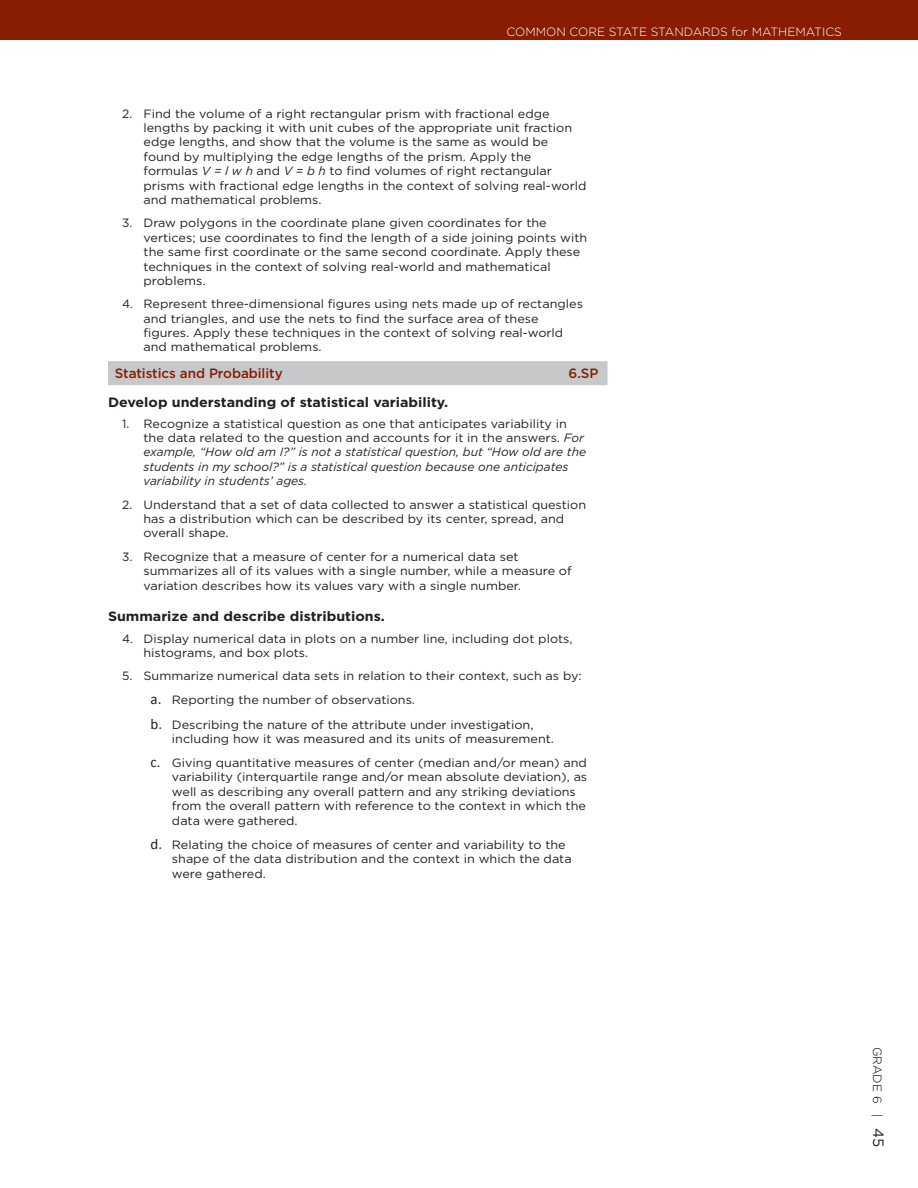
<style>
.page{position:relative;width:918px;height:1188px;background:#fff}
.page>*{position:absolute;margin:0;border:0;box-sizing:border-box;transform-origin:0 0}
.t1{font:700 13.5px "Gotham";color:#231f20;scale:1.05 1}
.t2{font:500 13.5px "Gotham";letter-spacing:-.005em;color:#891d02}
.t3{font:12px/14.4px "Gotham";color:#231f20}
.t4{font:12px/14.4px "Gotham";color:#231f20;scale:1.05 1}
.t5{font:italic 12px/14.4px "Gotham";color:#231f20}
.t6{font:300 12px "Gotham";color:#fff}
.t7{font:300 12px "Gotham";color:#000}
.s1{font-style:italic}
.s2{font-style:normal}
.s3{font-family:"Calibri";font-size:15px}
.s4{font-weight:400;font-size:15px;color:#231f20}
</style>
<div class="page">
<div style="left:0;top:0;width:918px;height:40px;background:#891d02"></div>
<div style="left:108px;top:361px;width:500px;height:24px;background:#c7c8ca"></div>
<p class="t6" style="left:507px;top:24px;width:255px">COMMON CORE STATE STANDARDS FOR MAT</p>
<p class="t6" style="left:778px;top:24px;width:19px">HEMAT</p>
<p class="t6" style="left:822px;top:24px;width:21px">ICS</p>
<p class="t3" style="left:144px;top:106px;width:445px;text-indent:-21px">2. Find the volume of a right rectangular prism with fractional edge lengths by packing it with unit cubes of the appropriate unit fraction edge lengths, and show that the volume is the same as would be found by multiplying the edge lengths of the prism. Apply the formulas <span class="s1">V = l w h</span> and <span class="s1">V = b h</span> to find volumes of right rectangular prisms with fractional edge lengths in the context of solving real-world and mathematical problems.</p>
<p class="t3" style="left:144px;top:216px;width:445px;text-indent:-21px">3. Draw polygons in the coordinate plane given coordinates for the vertices; use coordinates to find the length of a side joining points with the same first coordinate or the same second coordinate. Apply these techniques in the context of solving real-world and mathematical problems.</p>
<p class="t3" style="left:144px;top:297px;width:441px;text-indent:-21px">4. Represent three-dimensional figures using nets made up of rectangles and triangles, and use the nets to find the surface area of these figures. Apply these techniques in the context of solving real-world and mathematical problems.</p>
<p class="t2" style="left:115px;top:365px;width:169px">Statistics and Probability</p>
<p class="t2" style="left:569px;top:365px;width:31px">6.SP</p>
<p class="t1" style="left:108px;top:394px;width:326px">Develop understanding of statistical variability.</p>
<p class="t5" style="left:144px;top:416px;width:444px;text-indent:-21px"><span class="s2">1. Recognize a statistical question as one that anticipates variability in the data related to the question and accounts for it in the answers.</span> For example, “How old am I?” is not a statistical question, but “How old are the students in my school?” is a statistical question because one anticipates variability in students’ ages.</p>
<p class="t3" style="left:144px;top:497px;width:444px;text-indent:-21px">2. Understand that a set of data collected to answer a statistical question has a distribution which can be described by its center, spread, and overall shape.</p>
<p class="t3" style="left:144px;top:549px;width:430px;text-indent:-21px">3. Recognize that a measure of center for a numerical data set summarizes all of its values with a single number, while a measure of variation describes how its values vary with a single number.</p>
<p class="t1" style="left:108px;top:609px;width:265px">Summarize and describe distributions.</p>
<p class="t3" style="left:144px;top:631px;width:431px;text-indent:-21px">4. Display numerical data in plots on a number line, including dot plots, histograms, and box plots.</p>
<p class="t3" style="left:151px;top:664px;width:433px;line-height:24.2px;text-indent:-28px">5. Summarize numerical data sets in relation to their context, such as by: <span class="s3">a.</span> Reporting the number of observations.<br><span class="s3">b.</span> Describing the nature of the attribute under investigation,</p>
<p class="t4" style="left:151px;top:726px;width:417px;line-height:24.2px;text-indent:21px">including how it was measured and its units of measurement.<br><span class="s3">c.</span> Giving quantitative measures of center (median and/or mean) and</p>
<p class="t4" style="left:172px;top:770px;width:397px">variability (interquartile range and/or mean absolute deviation), as well as describing any overall pattern and any striking deviations from the overall pattern with reference to the context in which the data were gathered.</p>
<p class="t4" style="left:172px;top:837px;width:382px;text-indent:-21px"><span class="s3">d.</span> Relating the choice of measures of center and variability to the shape of the data distribution and the context in which the data were gathered.</p>
<p class="t7" style="left:885px;top:1047px;width:102px;rotate:90deg">G RADE 6 | <span class="s4">45</span></p>
</div>
